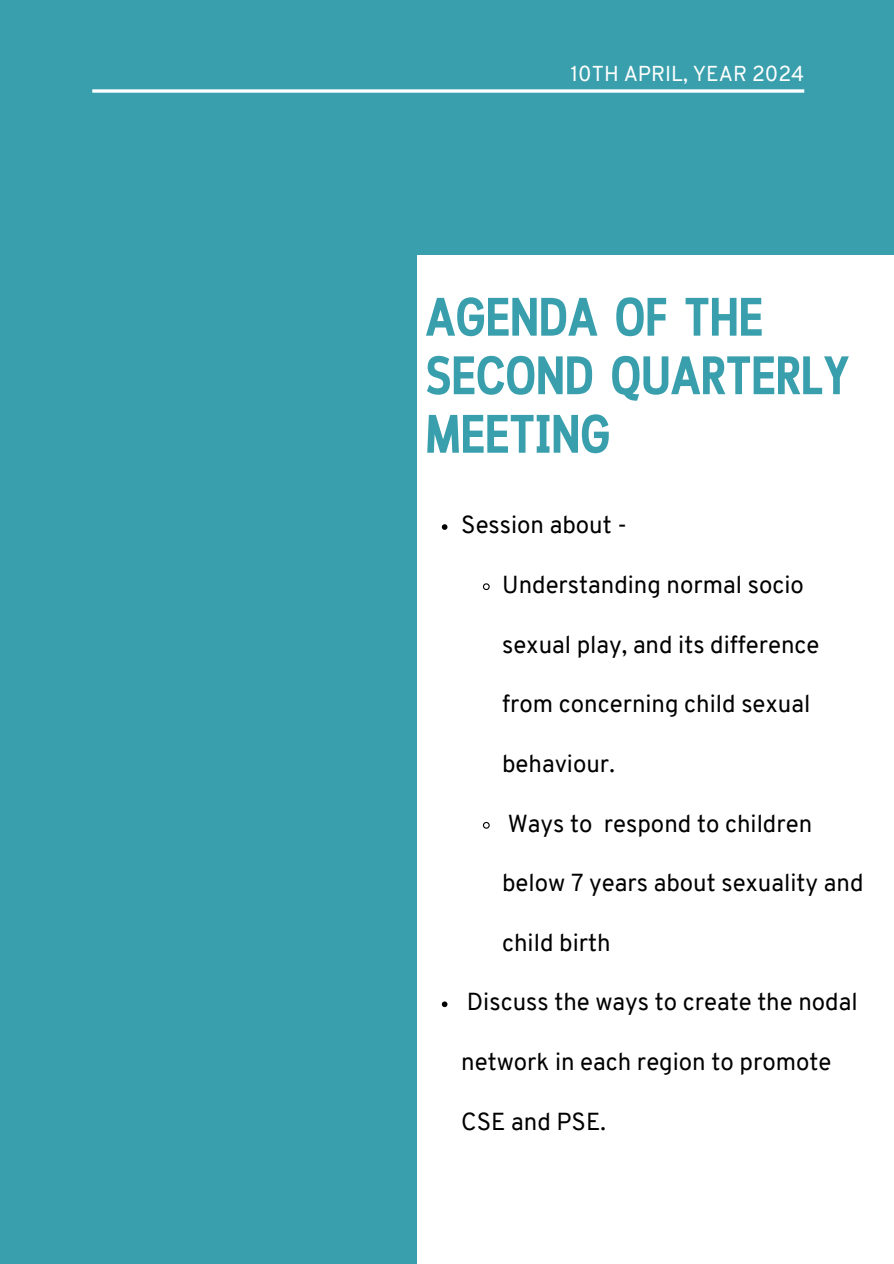
<style>
.page{position:relative;width:894px;height:1264px;background:#fff}
.page>*{position:absolute;margin:0;border:0;box-sizing:border-box;transform-origin:0 0}
.t1{font:700 54px/58.5px "Cloud Cond";color:#399fad}
.t2{font:24px "Overpass";color:#000001}
.t3{font:21px "Overpass";color:#fff}
</style>
<div class="page">
<div style="left:0;top:0;width:893px;height:254px;background:#399fad"></div>
<svg style="left:441px;top:524px;width:6px;height:6px"></svg>
<svg style="left:482px;top:583px;width:8px;height:8px"></svg>
<svg style="left:482px;top:822px;width:8px;height:7px"></svg>
<svg style="left:441px;top:1001px;width:6px;height:6px"></svg>
<div style="left:0;top:0;width:416px;height:1263px;background:#399fad"></div>
<svg style="left:92px;top:89px;width:712px;height:4px;background:#e0eff1"></svg>
<p class="t3" style="left:570px;top:66px;width:235px">10TH APRIL, YEAR 2024</p>
<h1 class="t1" style="left:425px;top:292px;width:425px">AGENDA OF THE<br>SECOND QUARTERLY<br>MEETING</h1>
<p class="t2" style="left:461px;top:515px;width:167px">Session about -</p>
<p class="t2" style="left:502px;top:575px;width:303px">Understanding normal socio</p>
<p class="t2" style="left:502px;top:634px;width:319px">sexual play, and its difference</p>
<p class="t2" style="left:502px;top:694px;width:310px">from concerning child sexual</p>
<p class="t2" style="left:502px;top:753px;width:114px">behaviour.</p>
<p class="t2" style="left:507px;top:813px;width:306px">Ways to respond to children</p>
<p class="t2" style="left:502px;top:873px;width:363px">below 7 years about sexuality and</p>
<p class="t2" style="left:502px;top:932px;width:110px">child birth</p>
<p class="t2" style="left:467px;top:992px;width:392px">Discuss the ways to create the nodal</p>
<p class="t2" style="left:461px;top:1052px;width:371px">network in each region to promote</p>
<p class="t2" style="left:461px;top:1111px;width:146px">CSE and PSE.</p>
</div>
